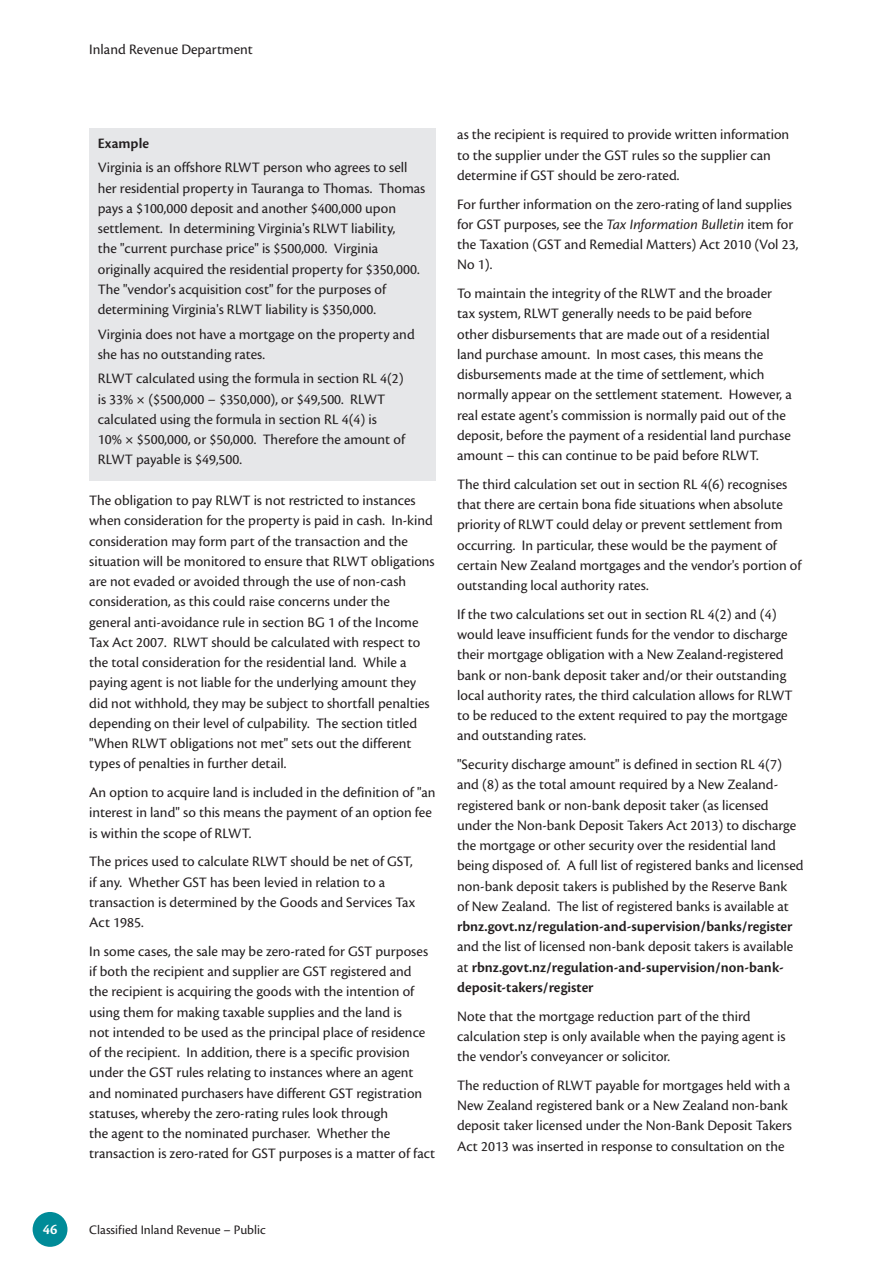
<style>
.page{position:relative;width:893px;height:1263px;background:#fff}
.page>*{position:absolute;margin:0;border:0;box-sizing:border-box;transform-origin:0 0}
.t1{font:15px/20.2px "Cronos Pro";color:#231f20}
.t2{font:600 15px/20.2px "Cronos Pro";color:#231f20}
.t3{font:600 15px "Cronos Pro";color:#fff}
.t4{font:13.5px "Cronos Pro";color:#231f20}
.s1{font-style:italic}
.s2{font-weight:400}
</style>
<div class="page">
<div style="left:89px;top:128px;width:347px;height:352px;background:#e6e7e9"></div>
<div style="left:33px;top:1212px;width:34px;height:35px;background:#008b98;border-radius:50%"></div>
<p class="t1" style="left:89px;top:39px;width:165px">Inland Revenue Department</p>
<p class="t2" style="left:98px;top:133px;width:53px">Example</p>
<p class="t1" style="left:98px;top:158px;width:329px">Virginia is an offshore RLWT person who agrees to sell her residential property in Tauranga to Thomas. Thomas pays a $100,000 deposit and another $400,000 upon settlement. In determining Virginia's RLWT liability,<br>the "current purchase price" is $500,000. Virginia originally acquired the residential property for $350,000.<br>The "vendor's acquisition cost" for the purposes of determining Virginia's RLWT liability is $350,000.</p>
<p class="t1" style="left:98px;top:324px;width:318px">Virginia does not have a mortgage on the property and she has no outstanding rates.</p>
<p class="t1" style="left:98px;top:369px;width:309px">RLWT calculated using the formula in section RL 4(2) is 33% × ($500,000 − $350,000), or $49,500. RLWT calculated using the formula in section RL 4(4) is<br>10% × $500,000, or $50,000. Therefore the amount of RLWT payable is $49,500.</p>
<p class="t1" style="left:89px;top:490px;width:347px">The obligation to pay RLWT is not restricted to instances when consideration for the property is paid in cash. In-kind consideration may form part of the transaction and the situation will be monitored to ensure that RLWT obligations are not evaded or avoided through the use of non-cash consideration, as this could raise concerns under the general anti-avoidance rule in section BG 1 of the Income Tax Act 2007. RLWT should be calculated with respect to the total consideration for the residential land. While a paying agent is not liable for the underlying amount they did not withhold, they may be subject to shortfall penalties depending on their level of culpability. The section titled "When RLWT obligations not met" sets out the different types of penalties in further detail.</p>
<p class="t1" style="left:89px;top:782px;width:348px">An option to acquire land is included in the definition of "an interest in land" so this means the payment of an option fee is within the scope of RLWT.</p>
<p class="t1" style="left:89px;top:851px;width:327px">The prices used to calculate RLWT should be net of GST, if any. Whether GST has been levied in relation to a transaction is determined by the Goods and Services Tax Act 1985.</p>
<p class="t1" style="left:89px;top:941px;width:347px">In some cases, the sale may be zero-rated for GST purposes if both the recipient and supplier are GST registered and<br>the recipient is acquiring the goods with the intention of using them for making taxable supplies and the land is<br>not intended to be used as the principal place of residence of the recipient. In addition, there is a specific provision under the GST rules relating to instances where an agent and nominated purchasers have different GST registration statuses, whereby the zero-rating rules look through<br>the agent to the nominated purchaser. Whether the transaction is zero-rated for GST purposes is a matter of fact</p>
<p class="t1" style="left:457px;top:124px;width:334px">as the recipient is required to provide written information to the supplier under the GST rules so the supplier can determine if GST should be zero-rated.</p>
<p class="t1" style="left:457px;top:194px;width:343px">For further information on the zero-rating of land supplies for GST purposes, see the <span class="s1">Tax Information Bulletin</span> item for the Taxation (GST and Remedial Matters) Act 2010 (Vol 23, No 1).</p>
<p class="t1" style="left:457px;top:283px;width:336px">To maintain the integrity of the RLWT and the broader tax system, RLWT generally needs to be paid before<br>other disbursements that are made out of a residential land purchase amount. In most cases, this means the disbursements made at the time of settlement, which normally appear on the settlement statement. However, a real estate agent's commission is normally paid out of the deposit, before the payment of a residential land purchase amount – this can continue to be paid before RLWT.</p>
<p class="t1" style="left:457px;top:474px;width:346px">The third calculation set out in section RL 4(6) recognises that there are certain bona fide situations when absolute priority of RLWT could delay or prevent settlement from occurring. In particular, these would be the payment of certain New Zealand mortgages and the vendor's portion of outstanding local authority rates.</p>
<p class="t1" style="left:457px;top:604px;width:337px">If the two calculations set out in section RL 4(2) and (4) would leave insufficient funds for the vendor to discharge their mortgage obligation with a New Zealand-registered bank or non-bank deposit taker and/or their outstanding local authority rates, the third calculation allows for RLWT to be reduced to the extent required to pay the mortgage and outstanding rates.</p>
<p class="t1" style="left:457px;top:754px;width:348px">"Security discharge amount" is defined in section RL 4(7) and (8) as the total amount required by a New Zealand&shy;registered bank or non-bank deposit taker (as licensed under the Non-bank Deposit Takers Act 2013) to discharge the mortgage or other security over the residential land being disposed of. A full list of registered banks and licensed non-bank deposit takers is published by the Reserve Bank<br>of New Zealand. The list of registered banks is available at</p>
<p class="t2" style="left:457px;top:916px;width:337px">rbnz.govt.nz/regulation-and-supervision/banks/register</p>
<p class="t2" style="left:457px;top:937px;width:338px"><span class="s2">and the list of licensed non-bank deposit takers is available at</span> rbnz.govt.nz/regulation-and-supervision/non-bank&shy;deposit-takers/register</p>
<p class="t1" style="left:457px;top:1006px;width:330px">Note that the mortgage reduction part of the third calculation step is only available when the paying agent is the vendor's conveyancer or solicitor.</p>
<p class="t1" style="left:457px;top:1075px;width:336px">The reduction of RLWT payable for mortgages held with a New Zealand registered bank or a New Zealand non-bank deposit taker licensed under the Non-Bank Deposit Takers Act 2013 was inserted in response to consultation on the</p>
<p class="t3" style="left:43px;top:1220px;width:16px">46</p>
<p class="t4" style="left:89px;top:1222px;width:178px">Classified Inland Revenue – Public</p>
</div>
